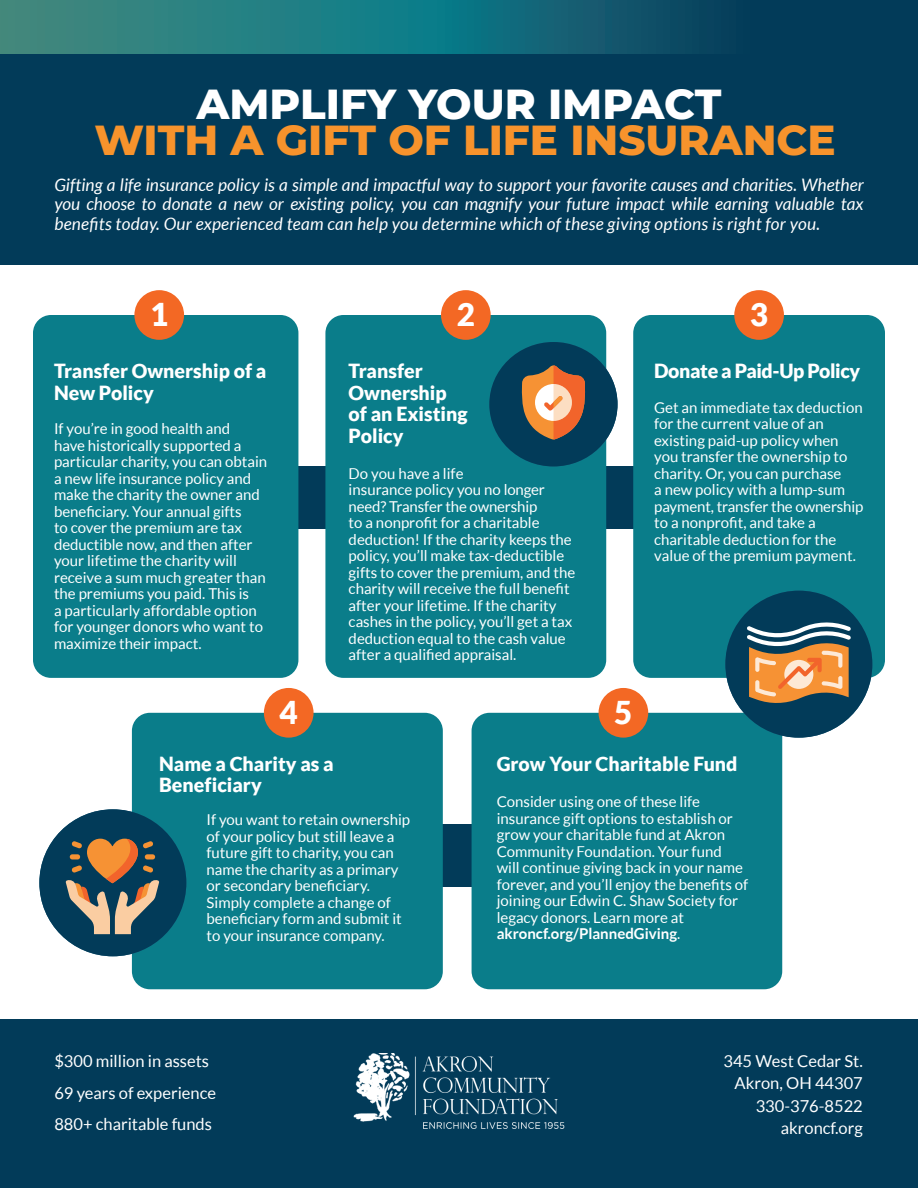
<style>
.page{position:relative;width:918px;height:1188px;background:#fff}
.page>*{position:absolute;margin:0;border:0;box-sizing:border-box;transform-origin:0 0}
.t1{font:800 42px "Montserrat";color:#f7932c}
.t2{font:800 42px "Montserrat";color:#fff}
.t3{font:900 31.5px "Lato";color:#fff}
.t4{font:900 19.5px/21.5px "Lato";color:#fff}
.t5{font:900 19.5px "Lato";letter-spacing:-.02em;color:#fff}
.t6{font:italic 17.25px/19.5px "Lato";letter-spacing:.015em;color:#fff;text-align:justify}
.t7{font:16.5px/22.5px "Lato";color:#fff}
.t8{font:15px/16.5px "Lato";color:#fff}
.s1{font-weight:700}
</style>
<div class="page">
<div style="left:218px;top:466px;width:507px;height:63px;background:#023b59"></div>
<div style="left:206px;top:824px;width:508px;height:62px;background:#023b59"></div>
<div style="left:0;top:54px;width:918px;height:211px;background:#023b59"></div>
<div style="left:0;top:1020px;width:918px;height:168px;background:#023b59"></div>
<div style="left:33px;top:315px;width:265px;height:363px;background:#0a7d8a;border-radius:18px"></div>
<div style="left:325px;top:315px;width:281px;height:363px;background:#0a7d8a;border-radius:18px"></div>
<div style="left:633px;top:315px;width:252px;height:363px;background:#0a7d8a;border-radius:18px"></div>
<div style="left:132px;top:713px;width:311px;height:276px;background:#0a7d8a;border-radius:18px"></div>
<div style="left:472px;top:713px;width:310px;height:276px;background:#0a7d8a;border-radius:18px"></div>
<div style="left:134px;top:290px;width:50px;height:50px;background:#f36824;border-radius:50%"></div>
<div style="left:441px;top:290px;width:50px;height:50px;background:#f36824;border-radius:50%"></div>
<div style="left:734px;top:290px;width:50px;height:50px;background:#f36824;border-radius:50%"></div>
<div style="left:264px;top:688px;width:50px;height:50px;background:#f36824;border-radius:50%"></div>
<div style="left:599px;top:688px;width:49px;height:50px;background:#f36824;border-radius:50%"></div>
<svg style="left:0;top:0;width:918px;height:54px;background:#186774"></svg>
<img style="left:353px;top:1054px;width:212px;height:75px">
<div style="left:725px;top:591px;width:147px;height:147px;background:#023b59;border-radius:50%"></div>
<svg style="left:747px;top:622px;width:104px;height:81px"></svg>
<div style="left:39px;top:809px;width:147px;height:147px;background:#023b59;border-radius:50%"></div>
<svg style="left:66px;top:839px;width:93px;height:95px"></svg>
<div style="left:489px;top:342px;width:129px;height:124px;background:#023b59;border-radius:50%"></div>
<svg style="left:522px;top:365px;width:63px;height:74px"></svg>
<h1 class="t2" style="left:197px;top:73px;width:526px">AMPLIFY YOUR IMPACT</h1>
<h1 class="t1" style="left:94px;top:109px;width:743px">WITH A GIFT OF LIFE INSURANCE</h1>
<p class="t6" style="left:54px;top:175px;width:811px">Gifting a life insurance policy is a simple and impactful way to support your favorite causes and charities. Whether you choose to donate a new or existing policy, you can magnify your future impact while earning valuable tax benefits today. Our experienced team can help you determine which of these giving options is right for you.</p>
<h2 class="t3" style="left:150px;top:296px;width:20px">1</h2>
<h2 class="t3" style="left:457px;top:296px;width:20px">2</h2>
<h3 class="t4" style="left:54px;top:360px;width:214px">Transfer Ownership of a<br>New Policy</h3>
<p class="t8" style="left:54px;top:421px;width:215px">If you’re in good health and<br>have historically supported a particular charity, you can obtain a new life insurance policy and make the charity the owner and beneficiary. Your annual gifts<br>to cover the premium are tax deductible now, and then after your lifetime the charity will receive a sum much greater than the premiums you paid. This is<br>a particularly affordable option for younger donors who want to maximize their impact.</p>
<h3 class="t4" style="left:349px;top:360px;width:120px">Transfer<br>Ownership of an Existing<br>Policy</h3>
<p class="t8" style="left:349px;top:465px;width:228px">Do you have a life<br>insurance policy you no longer need? Transfer the ownership<br>to a nonprofit for a charitable deduction! If the charity keeps the policy, you’ll make tax-deductible gifts to cover the premium, and the charity will receive the full benefit after your lifetime. If the charity cashes in the policy, you’ll get a tax deduction equal to the cash value after a qualified appraisal.</p>
<h2 class="t3" style="left:280px;top:694px;width:20px">4</h2>
<h2 class="t3" style="left:614px;top:694px;width:20px">5</h2>
<h2 class="t3" style="left:750px;top:296px;width:20px">3</h2>
<h3 class="t5" style="left:654px;top:360px;width:208px">Donate a Paid-Up Policy</h3>
<p class="t8" style="left:654px;top:399px;width:211px">Get an immediate tax deduction for the current value of an existing paid-up policy when you transfer the ownership to charity. Or, you can purchase<br>a new policy with a lump-sum payment, transfer the ownership to a nonprofit, and take a charitable deduction for the value of the premium payment.</p>
<h3 class="t4" style="left:159px;top:753px;width:176px">Name a Charity as a<br>Beneficiary</h3>
<p class="t8" style="left:207px;top:812px;width:205px">If you want to retain ownership of your policy but still leave a future gift to charity, you can name the charity as a primary or secondary beneficiary.<br>Simply complete a change of beneficiary form and submit it to your insurance company.</p>
<h3 class="t4" style="left:497px;top:753px;width:242px">Grow Your Charitable Fund</h3>
<p class="t8" style="left:497px;top:793px;width:253px">Consider using one of these life insurance gift options to establish or grow your charitable fund at Akron Community Foundation. Your fund will continue giving back in your name forever, and you’ll enjoy the benefits of joining our Edwin C. Shaw Society for legacy donors. Learn more at <span class="s1">akroncf.org/PlannedGiving</span>.</p>
<p class="t7" style="left:54px;top:1045px;width:163px;line-height:31.8px">$300 million in assets<br>69 years of experience<br>880+ charitable funds</p>
<p class="t7" style="left:724px;top:1049px;width:141px;text-align:right">345 West Cedar St.<br>Akron, OH 44307<br>330-376-8522 akroncf.org</p>
</div>
